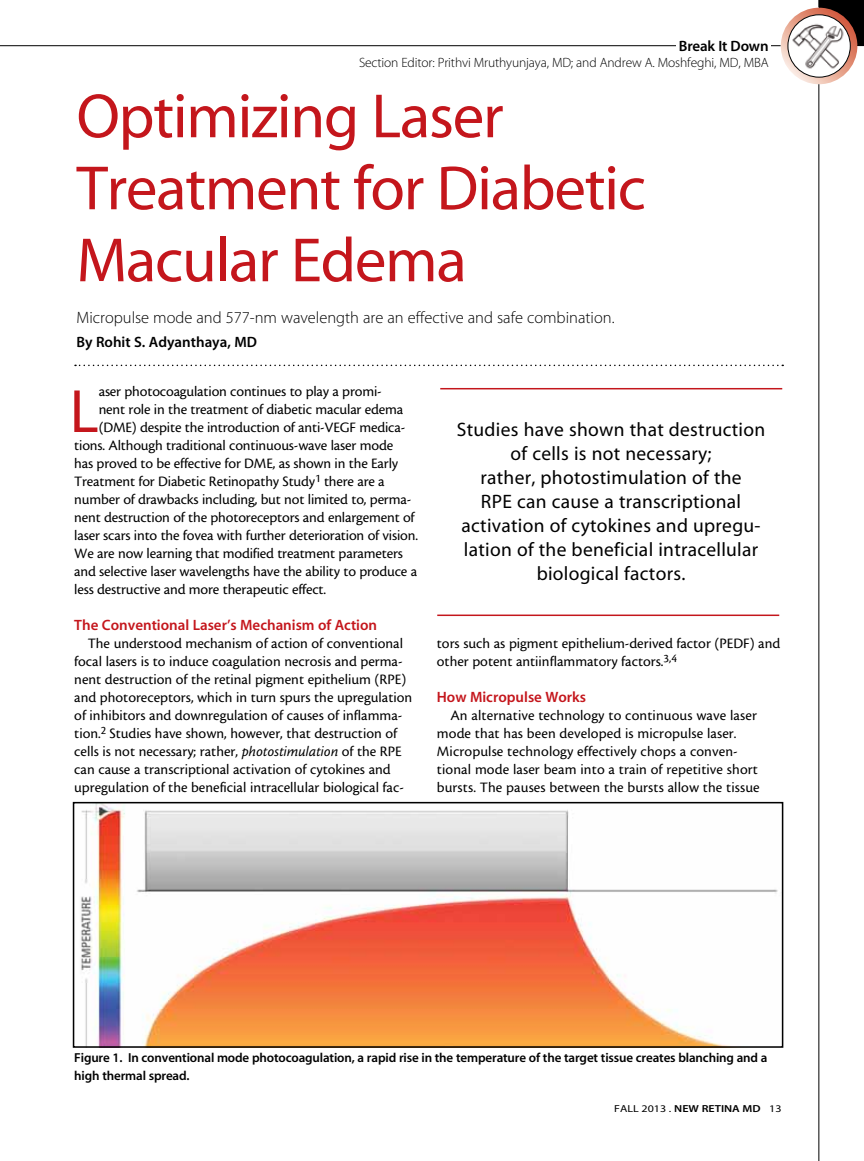
<style>
.page{position:relative;width:864px;height:1161px;background:#fff}
.page>*{position:absolute;margin:0;border:0;box-sizing:border-box;transform-origin:0 0}
.t1{font:63px/72px "Myriad MM 400 600";letter-spacing:-.02em;color:#c4161c}
.t2{font:61.5px "Myriad MM 400 600";color:#c4161c}
.t3{font:19.5px/24px "Myriad MM 400 600";letter-spacing:.015em;color:#000;text-align:center}
.t4{font:16.5px "Myriad MM 215 600";color:#000}
.t5{font:15px/18px "Cronos MM 408 10";color:#000}
.t6{font:15px "Myriad MM 565 600";color:#c4161c}
.t7{font:15px "Myriad MM 565 600";color:#000}
.t8{font:13.5px "Myriad MM 215 600";letter-spacing:-.01em;color:#000}
.t9{font:13.05px/18px "Myriad MM 565 600";letter-spacing:-.01em;color:#000}
.t10{font:10.2px "Myriad MM 400 600";color:#000;scale:1.18 1}
.s1{font-family:"Cronos MM It 408 10"}
.s2{font-family:"Myriad MM 565 600"}
</style>
<div class="page">
<div style="left:819px;top:0;width:45px;height:46px;background:#000"></div>
<svg style="left:781px;top:8px;width:76px;height:76px"></svg>
<img style="left:788px;top:15px;width:62px;height:62px">
<div style="left:788px;top:14px;width:63px;height:64px;border:1px solid #000;border-radius:50%"></div>
<hr style="left:0;top:45px;width:781px;height:1px;background:#000">
<hr style="left:819px;top:84px;width:1px;height:1077px;background:#000">
<div style="left:676px;top:36px;width:94px;height:18px;background:#fff"></div>
<svg style="left:75px;top:365px;width:708px;height:1px"></svg>
<img style="left:81px;top:805px;width:697px;height:240px">
<div style="left:73px;top:802px;width:710px;height:246px;border:2px solid #000"></div>
<hr style="left:440px;top:388px;width:342px;height:1px;background:#c4161c">
<hr style="left:437px;top:615px;width:342px;height:1px;background:#c4161c">
<p class="t7" style="left:679px;top:39px;width:91px">Break It Down</p>
<p class="t8" style="left:359px;top:56px;width:411px">Section Editor: Prithvi Mruthyunjaya, MD; and Andrew A. Moshfeghi, MD, MBA</p>
<h1 class="t1" style="left:77px;top:83px;width:571px">Optimizing Laser<br>Treatment for Diabetic<br>Macular Edema</h1>
<p class="t4" style="left:77px;top:310px;width:540px">Micropulse mode and 577-nm wavelength are an effective and safe combination.</p>
<p class="t7" style="left:77px;top:335px;width:182px">By Rohit S. Adyanthaya, MD</p>
<h2 class="t2" style="left:70px;top:382px;width:25px">L</h2>
<p class="t5" style="left:99px;top:383px;width:285px">aser photocoagulation continues to play a promi-</p>
<p class="t5" style="left:99px;top:401px;width:306px">nent role in the treatment of diabetic macular edema</p>
<p class="t5" style="left:99px;top:419px;width:308px">(DME) despite the introduction of anti-VEGF medica-</p>
<p class="t5" style="left:74px;top:437px;width:320px">tions. Although traditional continuous-wave laser mode</p>
<p class="t5" style="left:74px;top:455px;width:325px">has proved to be effective for DME, as shown in the Early</p>
<p class="t5" style="left:74px;top:473px;width:312px">Treatment for Diabetic Retinopathy Study<sup>1</sup> there are a</p>
<p class="t5" style="left:74px;top:491px;width:339px">number of drawbacks including, but not limited to, perma-</p>
<p class="t5" style="left:74px;top:509px;width:342px">nent destruction of the photoreceptors and enlargement of</p>
<p class="t5" style="left:74px;top:527px;width:345px">laser scars into the fovea with further deterioration of vision.</p>
<p class="t5" style="left:74px;top:545px;width:330px">We are now learning that modified treatment parameters</p>
<p class="t5" style="left:74px;top:563px;width:344px">and selective laser wavelengths have the ability to produce a</p>
<p class="t5" style="left:74px;top:581px;width:253px">less destructive and more therapeutic effect.</p>
<p class="t6" style="left:74px;top:618px;width:304px">The Conventional Laser’s Mechanism of Action</p>
<p class="t5" style="left:74px;top:635px;width:339px;text-indent:14px">The understood mechanism of action of conventional focal lasers is to induce coagulation necrosis and perma&shy;nent destruction of the retinal pigment epithelium (RPE) and photoreceptors, which in turn spurs the upregulation of inhibitors and downregulation of causes of inflamma&shy;tion.<sup>2</sup> Studies have shown, however, that destruction of cells is not necessary; rather, <span class="s1">photostimulation</span> of the RPE can cause a transcriptional activation of cytokines and upregulation of the beneficial intracellular biological fac-</p>
<p class="t5" style="left:437px;top:635px;width:345px">tors such as pigment epithelium-derived factor (PEDF) and other potent antiinflammatory factors.<sup>3,4</sup></p>
<h3 class="t3" style="left:457px;top:419px;width:310px">Studies have shown that destruction of cells is not necessary;<br>rather, photostimulation of the<br>RPE can cause a transcriptional activation of cytokines and upregu&shy;lation of the beneficial intracellular biological factors.</h3>
<p class="t6" style="left:437px;top:690px;width:151px">How Micropulse Works</p>
<p class="t5" style="left:437px;top:707px;width:324px;text-indent:14px">An alternative technology to continuous wave laser mode that has been developed is micropulse laser.<br>Micropulse technology effectively chops a conven&shy;tional mode laser beam into a train of repetitive short bursts. The pauses between the bursts allow the tissue</p>
<p class="t9" style="left:74px;top:1049px;width:695px">Figure 1. In conventional mode photocoagulation, a rapid rise in the temperature of the target tissue creates blanching and a high thermal spread.</p>
<p class="t10" style="left:614px;top:1104px;width:143px">Fall 2013 . <span class="s2">New Retina MD</span> 13</p>
</div>
